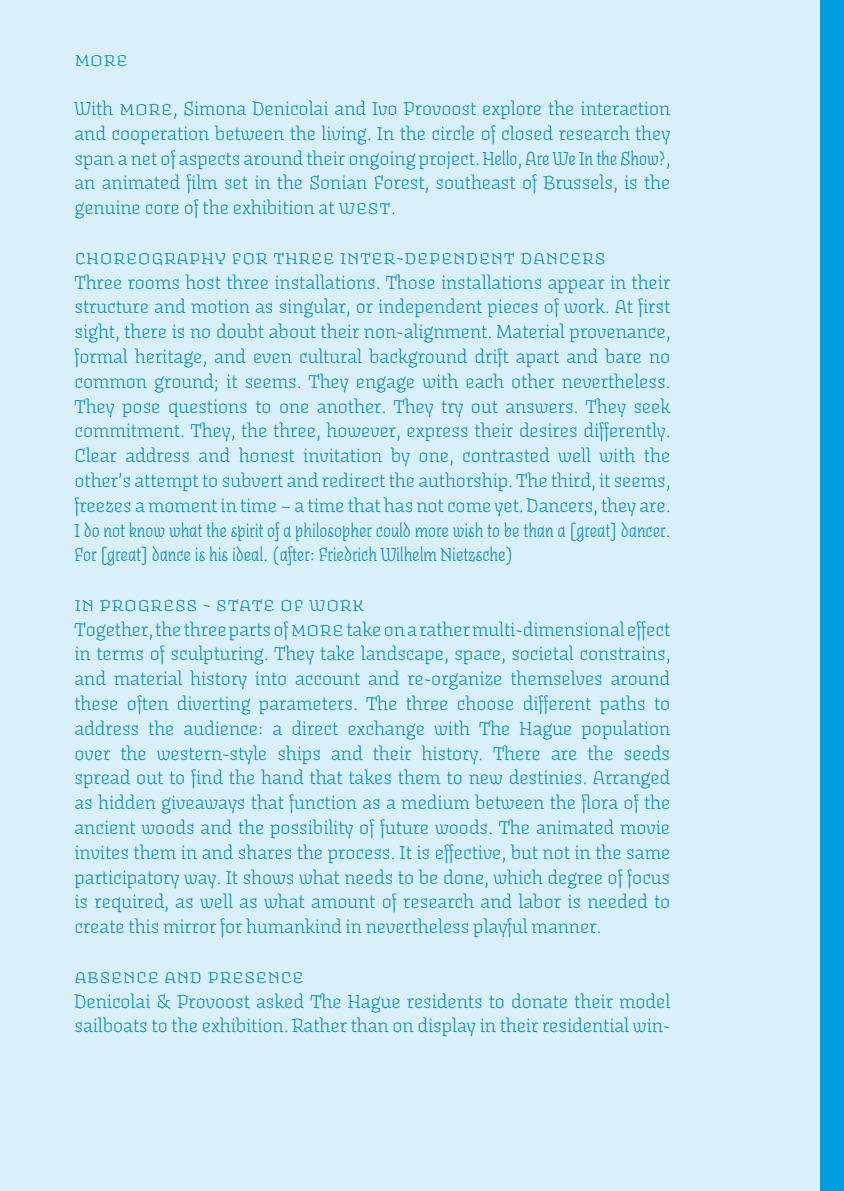
<style>
.page{position:relative;width:844px;height:1191px;background:#fff}
.page>*{position:absolute;margin:0;border:0;box-sizing:border-box;transform-origin:0 0}
.t1{font:20.65px/24.8px "Fakir Pro";color:#0087be;text-align:justify}
.t2{font:italic 20.65px/24.8px "Fakir Pro";color:#0087be}
.t3{font:20.65px "Fakir Pro Regular Small Caps";color:#0087be}
.s1{font-family:"Fakir Pro Regular Small Caps"}
.s2{font-style:italic}
</style>
<div class="page">
<div style="left:819px;top:0;width:24px;height:1191px;background:#009de0"></div>
<div style="left:0;top:0;width:819px;height:1191px;background:#d9f0fa"></div>
<p class="t3" style="left:74px;top:45px;width:55px">more</p>
<p class="t1" style="left:74px;top:96px;width:59px">With <span class="s1">MORE</span></p>
<p class="t1" style="left:74px;top:96px;width:597px;text-indent:98px">, Simona Denicolai and Ivo Provoost explore the interaction and cooperation between the living. In the circle of closed research they span a net of aspects around their ongoing project. <span class="s2">Hello, Are We In the Show?</span>, an animated film set in the Sonian Forest, southeast of Brussels, is the genuine core of the exhibition at <span class="s1">WEST</span> .</p>
<p class="t3" style="left:74px;top:244px;width:533px">Choreography for three inter-dependent dancers</p>
<p class="t1" style="left:74px;top:269px;width:597px">Three rooms host three installations. Those installations appear in their structure and motion as singular, or independent pieces of work. At first sight, there is no doubt about their non-alignment. Material provenance, formal heritage, and even cultural background drift apart and bare no common ground; it seems. They engage with each other nevertheless.<br>They pose questions to one another. They try out answers. They seek commitment. They, the three, however, express their desires differently.<br>Clear address and honest invitation by one, contrasted well with the other’s attempt to subvert and redirect the authorship. The third, it seems, freezes a moment in time – a time that has not come yet. Dancers, they are.</p>
<p class="t2" style="left:74px;top:517px;width:597px">I do not know what the spirit of a philosopher could more wish to be than a [great] dancer.<br>For [great] dance is his ideal. (after: Friedrich Wilhelm Nietzsche)</p>
<p class="t3" style="left:74px;top:591px;width:291px">In progress - state of work</p>
<p class="t1" style="left:74px;top:616px;width:230px">Together, the three parts of <span class="s1">MORE</span></p>
<p class="t1" style="left:74px;top:616px;width:597px;text-indent:272px">take on a rather multi-dimensional effect in terms of sculpturing. They take landscape, space, societal constrains, and material history into account and re-organize themselves around these often diverting parameters. The three choose different paths to address the audience: a direct exchange with The Hague population over the western-style ships and their history. There are the seeds spread out to find the hand that takes them to new destinies. Arranged as hidden giveaways that function as a medium between the flora of the ancient woods and the possibility of future woods. The animated movie invites them in and shares the process. It is effective, but not in the same participatory way. It shows what needs to be done, which degree of focus is required, as well as what amount of research and labor is needed to create this mirror for humankind in nevertheless playful manner.</p>
<p class="t3" style="left:74px;top:962px;width:231px">Absence and presence</p>
<p class="t1" style="left:74px;top:988px;width:597px">Denicolai &amp; Provoost asked The Hague residents to donate their model sailboats to the exhibition. Rather than on display in their residential win-</p>
</div>
